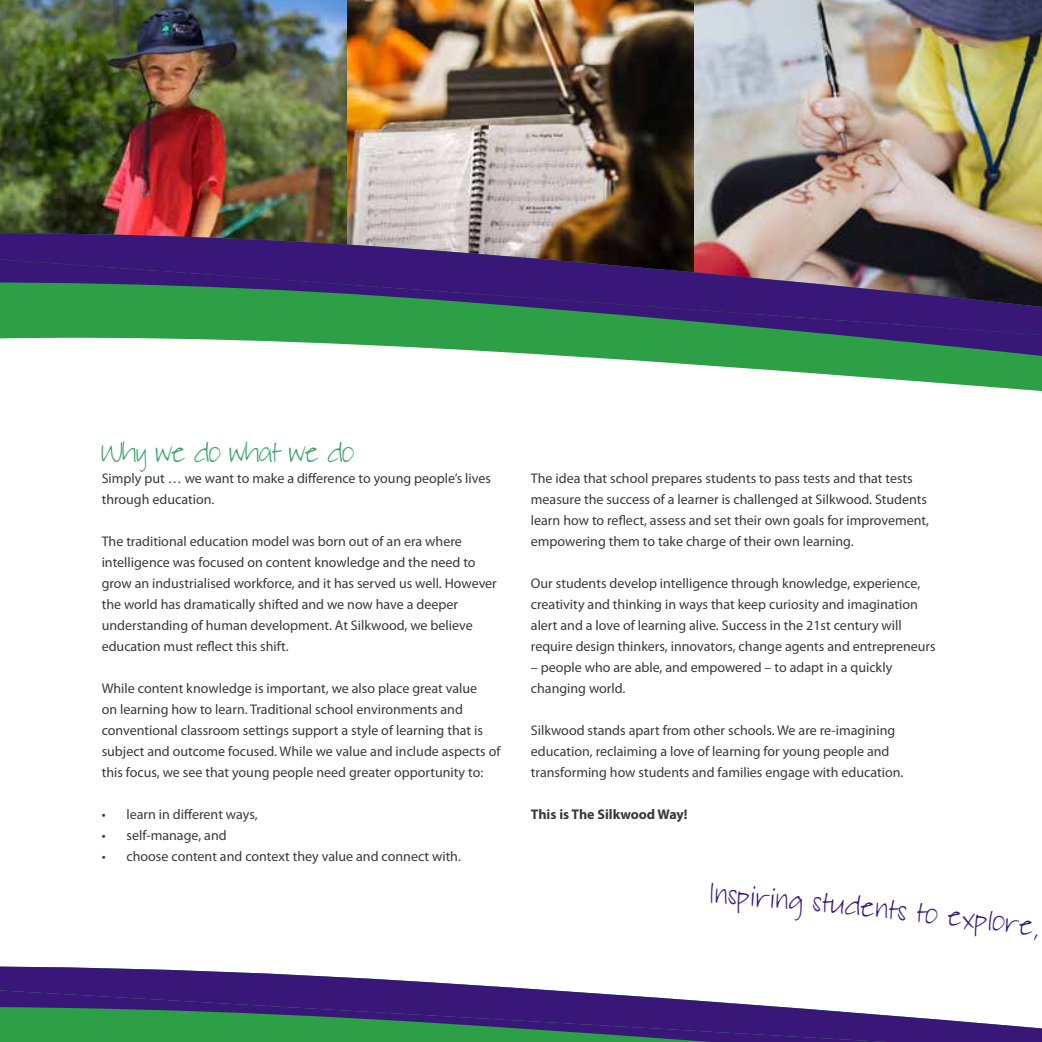
<style>
.page{position:relative;width:1042px;height:1042px;background:#fff}
.page>*{position:absolute;margin:0;border:0;box-sizing:border-box;transform-origin:0 0}
.t1{font:17.5px "DJB Elliephont";color:#381778}
.t2{font:17.5px "DJB Elliephont";color:#40a46c}
.t3{font:14px/21px "Myriad Pro";color:#393939}
.t4{font:700 14px "Myriad Pro";color:#393939}
</style>
<div class="page">
<img style="left:0;top:0;width:347px;height:229px">
<img style="left:347px;top:0;width:347px;height:229px">
<img style="left:694px;top:0;width:348px;height:229px">
<img style="left:0;top:229px;width:1042px;height:9px">
<svg style="left:0;top:238px;width:1042px;height:153px"></svg>
<svg style="left:0;top:966px;width:171px;height:4px"></svg>
<svg style="left:0;top:970px;width:1042px;height:72px"></svg>
<p class="t2" style="left:102px;top:446px;width:254px">Why we do what we do</p>
<p class="t3" style="left:102px;top:468px;width:391px">Simply put … we want to make a difference to young people’s lives through education.</p>
<p class="t3" style="left:102px;top:531px;width:397px">The traditional education model was born out of an era where intelligence was focused on content knowledge and the need to grow an industrialised workforce, and it has served us well. However the world has dramatically shifted and we now have a deeper understanding of human development. At Silkwood, we believe education must reflect this shift.</p>
<p class="t3" style="left:102px;top:678px;width:400px">While content knowledge is important, we also place great value<br>on learning how to learn. Traditional school environments and conventional classroom settings support a style of learning that is subject and outcome focused. While we value and include aspects of this focus, we see that young people need greater opportunity to:</p>
<p class="t3" style="left:102px;top:804px;width:157px">• learn in different ways,</p>
<p class="t3" style="left:102px;top:825px;width:126px">• self-manage, and</p>
<p class="t3" style="left:102px;top:846px;width:361px">• choose content and context they value and connect with.</p>
<p class="t3" style="left:531px;top:468px;width:400px">The idea that school prepares students to pass tests and that tests measure the success of a learner is challenged at Silkwood. Students learn how to reflect, assess and set their own goals for improvement, empowering them to take charge of their own learning.</p>
<p class="t3" style="left:531px;top:573px;width:406px">Our students develop intelligence through knowledge, experience, creativity and thinking in ways that keep curiosity and imagination alert and a love of learning alive. Success in the 21st century will require design thinkers, innovators, change agents and entrepreneurs</p>
<p class="t3" style="left:531px;top:657px;width:363px">– people who are able, and empowered – to adapt in a quickly changing world.</p>
<p class="t3" style="left:531px;top:720px;width:374px">Silkwood stands apart from other schools. We are re-imagining education, reclaiming a love of learning for young people and transforming how students and families engage with education.</p>
<p class="t4" style="left:531px;top:806px;width:158px">This is The Silkwood Way!</p>
<p class="t1" style="left:710px;top:887px;width:48px;rotate:4deg">Inspi</p>
<p class="t1" style="left:757px;top:890px;width:90px;rotate:5deg">ring stu</p>
<p class="t1" style="left:846px;top:898px;width:94px;rotate:6deg">dents to</p>
<p class="t1" style="left:949px;top:909px;width:93px;rotate:7deg">explore,</p>
</div>
